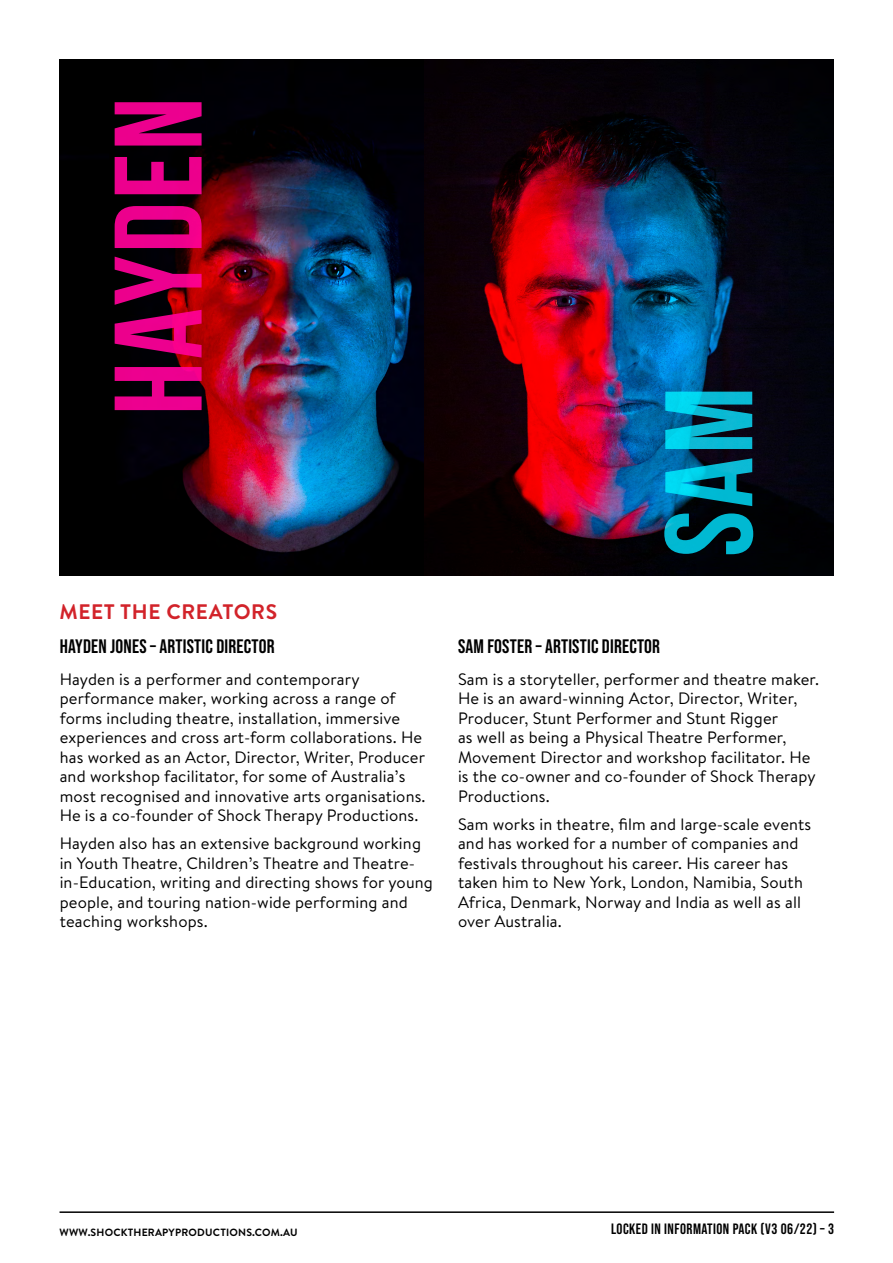
<style>
.page{position:relative;width:893px;height:1263px;background:#fff}
.page>*{position:absolute;margin:0;border:0;box-sizing:border-box;transform-origin:0 0}
.t1{font:700 124.2px "Bebas Neue";letter-spacing:.025em;color:#ec008c}
.t2{font:700 124.2px "Bebas Neue";color:#00b8d1}
.t3{font:700 21px "Brandon Text";letter-spacing:.03em;color:#d2232a}
.t4{font:19.5px "Bebas Neue";letter-spacing:.01em;color:#000}
.t5{font:16.5px/19.5px "Brandon Text";letter-spacing:.01em;color:#000}
.t6{font:15px "Bebas Neue";letter-spacing:.03em;color:#000}
.t7{font:700 10.5px "Brandon Text";letter-spacing:.02em;color:#000}
</style>
<div class="page">
<hr style="left:60px;top:1211px;width:774px;height:2px;background:#000">
<img style="left:424px;top:60px;width:410px;height:515px">
<img style="left:59px;top:60px;width:365px;height:515px">
<h1 class="t1" style="left:91px;top:415px;width:319px;rotate:-90deg">HAYDEN</h1>
<p class="t3" style="left:59px;top:597px;width:219px">MEET THE CREATORS</p>
<p class="t4" style="left:60px;top:635px;width:216px">HAYDEN JONES – ARTISTIC DIRECTOR</p>
<p class="t5" style="left:60px;top:669px;width:367px">Hayden is a performer and contemporary performance maker, working across a range of forms including theatre, installation, immersive experiences and cross art-form collaborations. He has worked as an Actor, Director, Writer, Producer and workshop facilitator, for some of Australia’s most recognised and innovative arts organisations.<br>He is a co-founder of Shock Therapy Productions.</p>
<p class="t5" style="left:60px;top:833px;width:375px">Hayden also has an extensive background working in Youth Theatre, Children’s Theatre and Theatre&shy;in-Education, writing and directing shows for young people, and touring nation-wide performing and teaching workshops.</p>
<h1 class="t2" style="left:641px;top:557px;width:172px;rotate:-90deg">SAM</h1>
<p class="t4" style="left:458px;top:635px;width:204px">SAM FOSTER – ARTISTIC DIRECTOR</p>
<p class="t5" style="left:458px;top:669px;width:363px">Sam is a storyteller, performer and theatre maker.<br>He is an award-winning Actor, Director, Writer, Producer, Stunt Performer and Stunt Rigger<br>as well as being a Physical Theatre Performer, Movement Director and workshop facilitator. He is the co-owner and co-founder of Shock Therapy Productions.</p>
<p class="t5" style="left:458px;top:814px;width:355px">Sam works in theatre, film and large-scale events and has worked for a number of companies and festivals throughout his career. His career has taken him to New York, London, Namibia, South Africa, Denmark, Norway and India as well as all over Australia.</p>
<p class="t7" style="left:60px;top:1225px;width:239px">WWW.SHOCKTHERAPYPRODUCTIONS.COM.AU</p>
<p class="t6" style="left:611px;top:1220px;width:225px">LOCKED IN INFORMATION PACK (V3 06/22) – 3</p>
</div>
